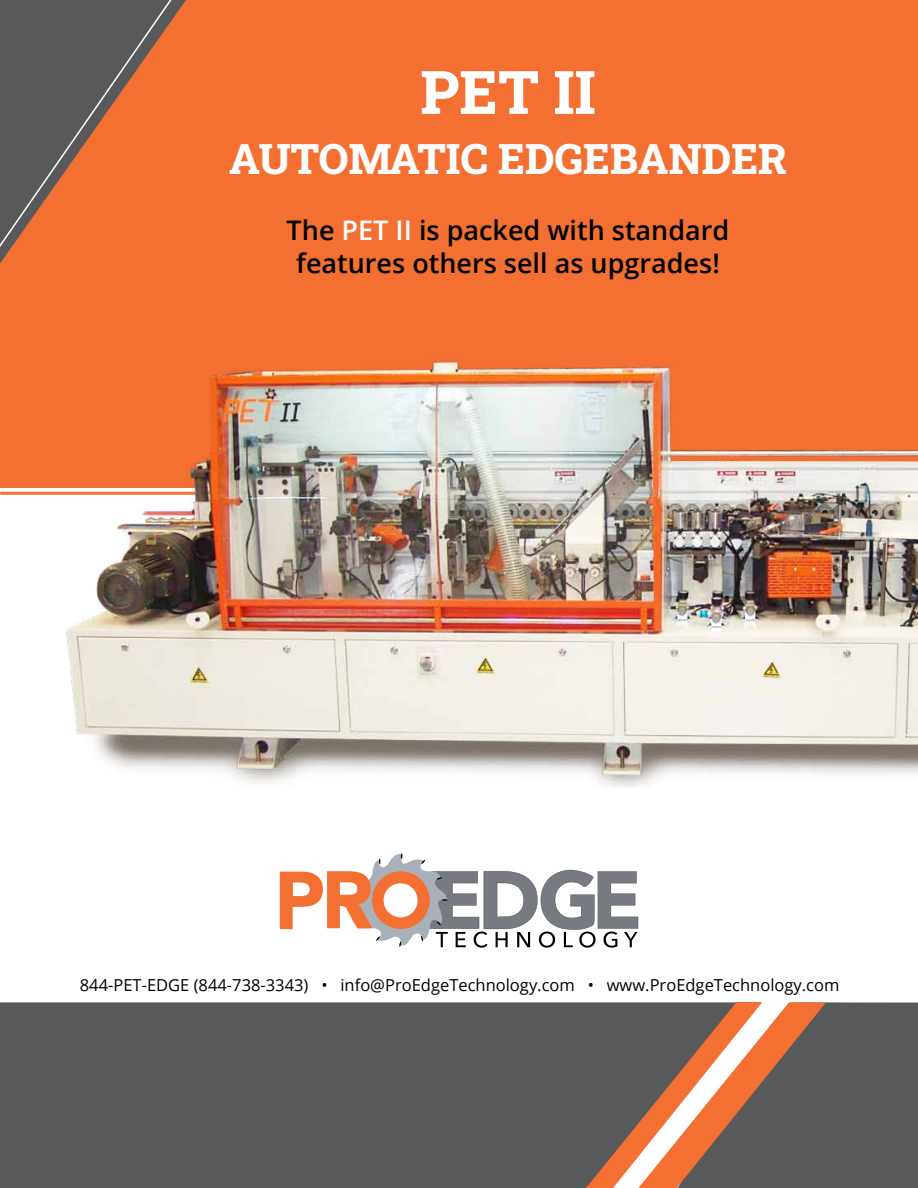
<style>
.page{position:relative;width:918px;height:1188px;background:#fff}
.page>*{position:absolute;margin:0;border:0;box-sizing:border-box;transform-origin:0 0}
.t1{font:800 60px "Roboto Slab";color:#fff}
.t2{font:800 42px "Roboto Slab";color:#fff}
.t3{font:600 27px/32.4px "Open Sans";color:#000;text-align:center}
.t4{font:16.5px "Open Sans";color:#000}
.s1{color:#fff}
</style>
<div class="page">
<div style="left:0;top:1002px;width:586px;height:186px;background:#58595b"></div>
<div style="left:826px;top:1002px;width:92px;height:186px;background:#58595b"></div>
<svg style="left:586px;top:1002px;width:240px;height:186px;background:#937162"></svg>
<hr style="left:0;top:492px;width:918px;height:3px;background:#f37032">
<div style="left:0;top:0;width:918px;height:488px;background:#f37032"></div>
<svg style="left:280px;top:853px;width:358px;height:95px"></svg>
<svg style="left:0;top:0;width:182px;height:264px"></svg>
<img style="left:31px;top:362px;width:887px;height:425px">
<h1 class="t1" style="left:420px;top:51px;width:177px">PET II</h1>
<h2 class="t2" style="left:229px;top:130px;width:560px">AUTOMATIC EDGEBANDER</h2>
<h3 class="t3" style="left:287px;top:214px;width:444px">The <span class="s1">PET II</span> is packed with standard features others sell as upgrades!</h3>
<p class="t4" style="left:80px;top:974px;width:761px">844-PET-EDGE (844-738-3343) • info@ProEdgeTechnology.com • www.ProEdgeTechnology.com</p>
</div>
